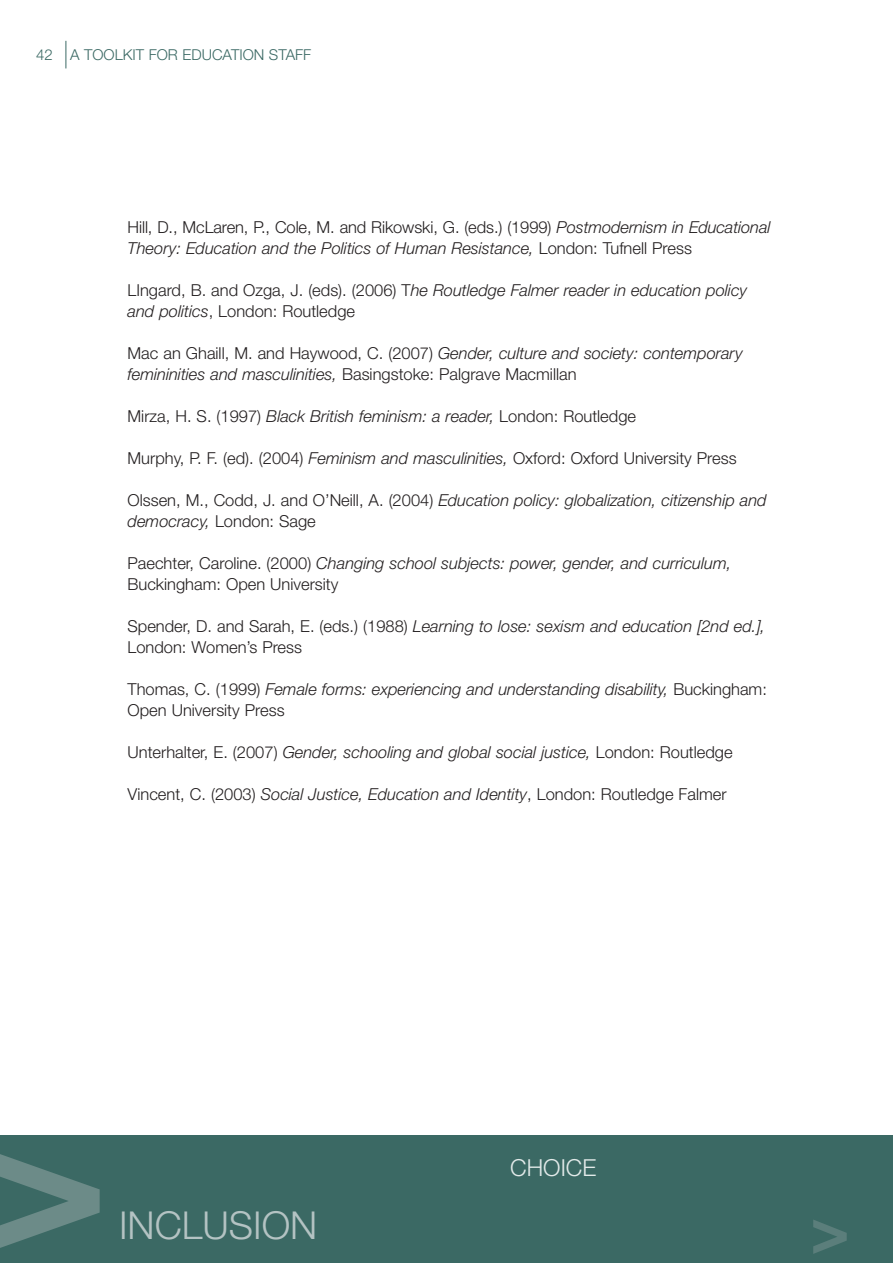
<style>
.page{position:relative;width:893px;height:1263px;background:#fff}
.page>*{position:absolute;margin:0;border:0;box-sizing:border-box;transform-origin:0 0}
.t1{font:700 196.2px "Helvetica Neue";color:#6c8b88;scale:1.12 1}
.t2{font:700 66px "Helvetica Neue";color:#5b7e7b}
.t3{font:300 38.55px "Helvetica Neue";color:#b4c3c3}
.t4{font:300 23.4px "Helvetica Neue";color:#e2eae9}
.t5{font:italic 300 16.5px/21px "Helvetica Neue";color:#231f20}
.t6{font:300 16.5px/21px "Helvetica Neue";color:#231f20}
.t7{font:300 15px "Helvetica Neue";color:#3b6964}
.s1{font-style:normal}
.s2{font-style:italic}
</style>
<div class="page">
<div style="left:0;top:1135px;width:893px;height:128px;background:#3b6964"></div>
<svg style="left:66px;top:41px;width:1px;height:27px"></svg>
<p class="t7" style="left:36px;top:49px;width:277px">42 A TOOLKIT FOR EDUCATION STAFF</p>
<p class="t5" style="left:128px;top:218px;width:644px"><span class="s1">Hill, D., McLaren, P., Cole, M. and Rikowski, G. (eds.) (1999)</span> Postmodernism in Educational<br>Theory: Education and the Politics of Human Resistance, <span class="s1">London: Tufnell Press</span></p>
<p class="t5" style="left:128px;top:281px;width:621px"><span class="s1">LIngard, B. and Ozga, J. (eds). (2006) T</span>he Routledge Falmer reader in education policy and politics<span class="s1">, London: Routledge</span></p>
<p class="t5" style="left:128px;top:344px;width:617px"><span class="s1">Mac an Ghaill, M. and Haywood, C. (2007)</span> Gender, culture and society: contemporary femininities and masculinities, <span class="s1">Basingstoke: Palgrave Macmillan</span></p>
<p class="t6" style="left:128px;top:407px;width:510px">Mirza, H. S. (1997) <span class="s2">Black British feminism: a reader,</span> London: Routledge</p>
<p class="t6" style="left:128px;top:449px;width:611px">Murphy, P. F. (ed). (2004) <span class="s2">Feminism and masculinities,</span> Oxford: Oxford University Press</p>
<p class="t5" style="left:128px;top:491px;width:641px"><span class="s1">Olssen, M., Codd, J. and O’Neill, A. (2004)</span> Education policy: globalization, citizenship and democracy, <span class="s1">London: Sage</span></p>
<p class="t5" style="left:128px;top:554px;width:605px"><span class="s1">Paechter, Caroline. (2000)</span> Changing school subjects: power, gender, and curriculum,<br><span class="s1">Buckingham: Open University</span></p>
<p class="t6" style="left:128px;top:617px;width:639px">Spender, D. and Sarah, E. (eds.) (1988) <span class="s2">Learning to lose: sexism and education [2nd ed.],<br></span>London: Women’s Press</p>
<p class="t5" style="left:128px;top:680px;width:641px"><span class="s1">Thomas, C. (1999)</span> Female forms: experiencing and understanding disability, <span class="s1">Buckingham:<br>Open University Press</span></p>
<p class="t5" style="left:128px;top:743px;width:607px"><span class="s1">Unterhalter, E. (2007)</span> Gender, schooling and global social justice, <span class="s1">London: Routledge</span></p>
<p class="t6" style="left:128px;top:785px;width:601px">Vincent, C. (2003) <span class="s2">Social Justice, Education and Identity</span>, London: Routledge Falmer</p>
<h1 class="t1" style="left:-22px;top:1110px;width:119px">&gt;</h1>
<h3 class="t4" style="left:510px;top:1159px;width:88px">CHOICE</h3>
<h3 class="t3" style="left:119px;top:1211px;width:200px">INCLUSION</h3>
<h2 class="t2" style="left:810px;top:1206px;width:41px">&gt;</h2>
</div>
